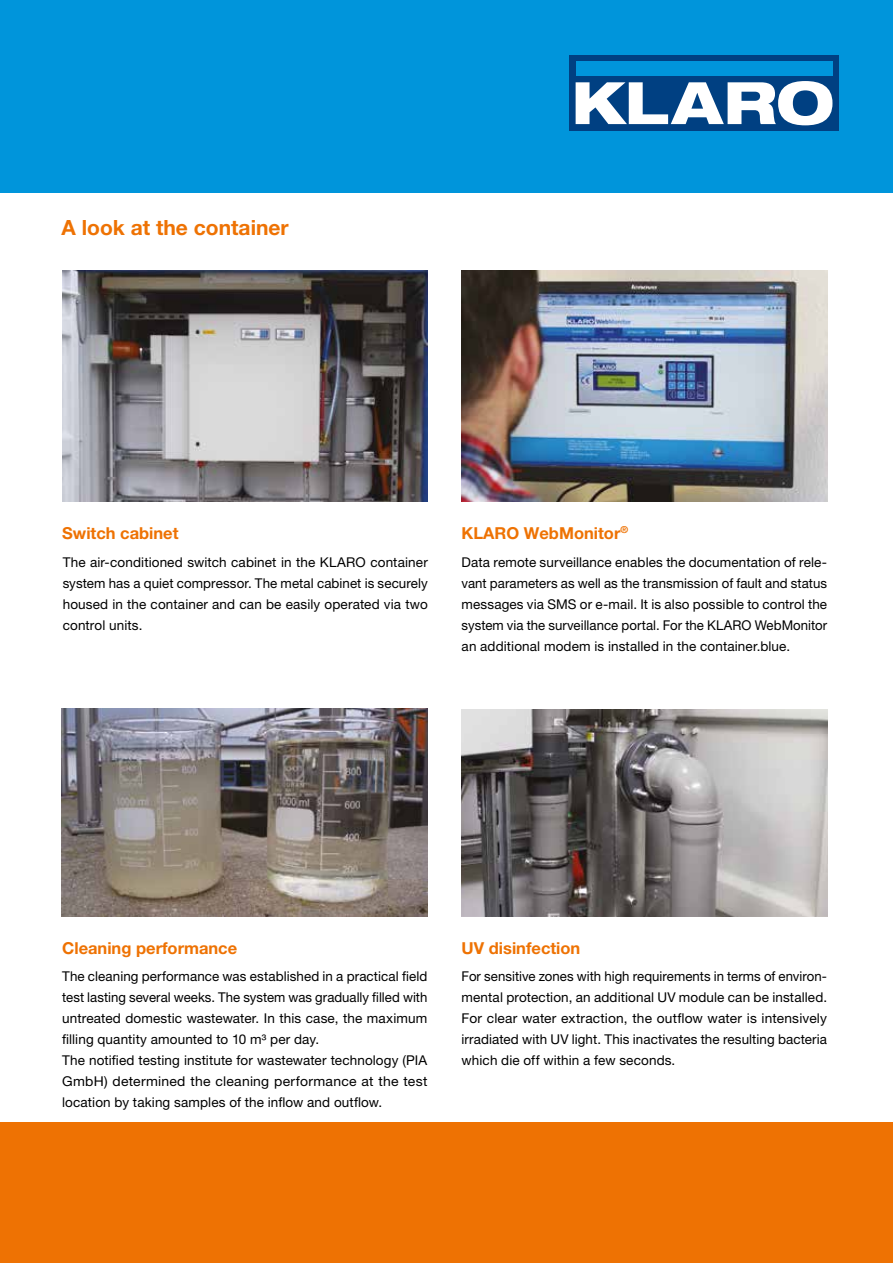
<style>
.page{position:relative;width:893px;height:1263px;background:#fff}
.page>*{position:absolute;margin:0;border:0;box-sizing:border-box;transform-origin:0 0}
.t1{font:700 21px "Helvetica Neue LT Pro";color:#ee7203}
.t2{font:700 16.5px "Helvetica Neue LT Pro";color:#ee7203}
.t3{font:13.5px/21px "Helvetica Neue LT Pro";letter-spacing:.01em;color:#000;text-align:justify}
</style>
<div class="page">
<img style="left:63px;top:271px;width:364px;height:231px">
<div style="left:0;top:1123px;width:893px;height:140px;background:#ee7203"></div>
<img style="left:62px;top:708px;width:365px;height:208px">
<img style="left:462px;top:710px;width:365px;height:206px">
<img style="left:462px;top:271px;width:365px;height:231px">
<div style="left:0;top:0;width:893px;height:193px;background:#0095db"></div>
<div style="left:569px;top:55px;width:270px;height:76px;background:#004082"></div>
<svg style="left:576px;top:81px;width:256px;height:44px"></svg>
<div style="left:576px;top:62px;width:256px;height:14px;background:#0095db"></div>
<h1 class="t1" style="left:62px;top:214px;width:229px">A look at the container</h1>
<p class="t2" style="left:62px;top:523px;width:118px">Switch cabinet</p>
<p class="t3" style="left:63px;top:551px;width:367px">The air-conditioned switch cabinet in the KLARO container system has a quiet compressor. The metal cabinet is securely housed in the container and can be easily operated via two control units.</p>
<p class="t2" style="left:462px;top:523px;width:168px">KLARO WebMonitor<sup>®</sup></p>
<p class="t3" style="left:462px;top:551px;width:367px">Data remote surveillance enables the documentation of rele&shy;vant parameters as well as the transmission of fault and status messages via SMS or e-mail. It is also possible to control the system via the surveillance portal. For the KLARO WebMonitor an additional modem is installed in the container.blue.</p>
<p class="t2" style="left:62px;top:937px;width:177px">Cleaning performance</p>
<p class="t3" style="left:62px;top:966px;width:367px;text-align:left">The cleaning performance was established in a practical field test lasting several weeks. The system was gradually filled with untreated domestic wastewater. In this case, the maximum filling quantity amounted to 10 m³ per day.<br>The notified testing institute for wastewater technology (PIA GmbH) determined the cleaning performance at the test location by taking samples of the inflow and outflow.</p>
<p class="t3" style="left:462px;top:966px;width:367px">For sensitive zones with high requirements in terms of environ&shy;mental protection, an additional UV module can be installed.<br>For clear water extraction, the outflow water is intensively irradiated with UV light. This inactivates the resulting bacteria which die off within a few seconds.</p>
<p class="t2" style="left:462px;top:937px;width:120px">UV disinfection</p>
</div>
